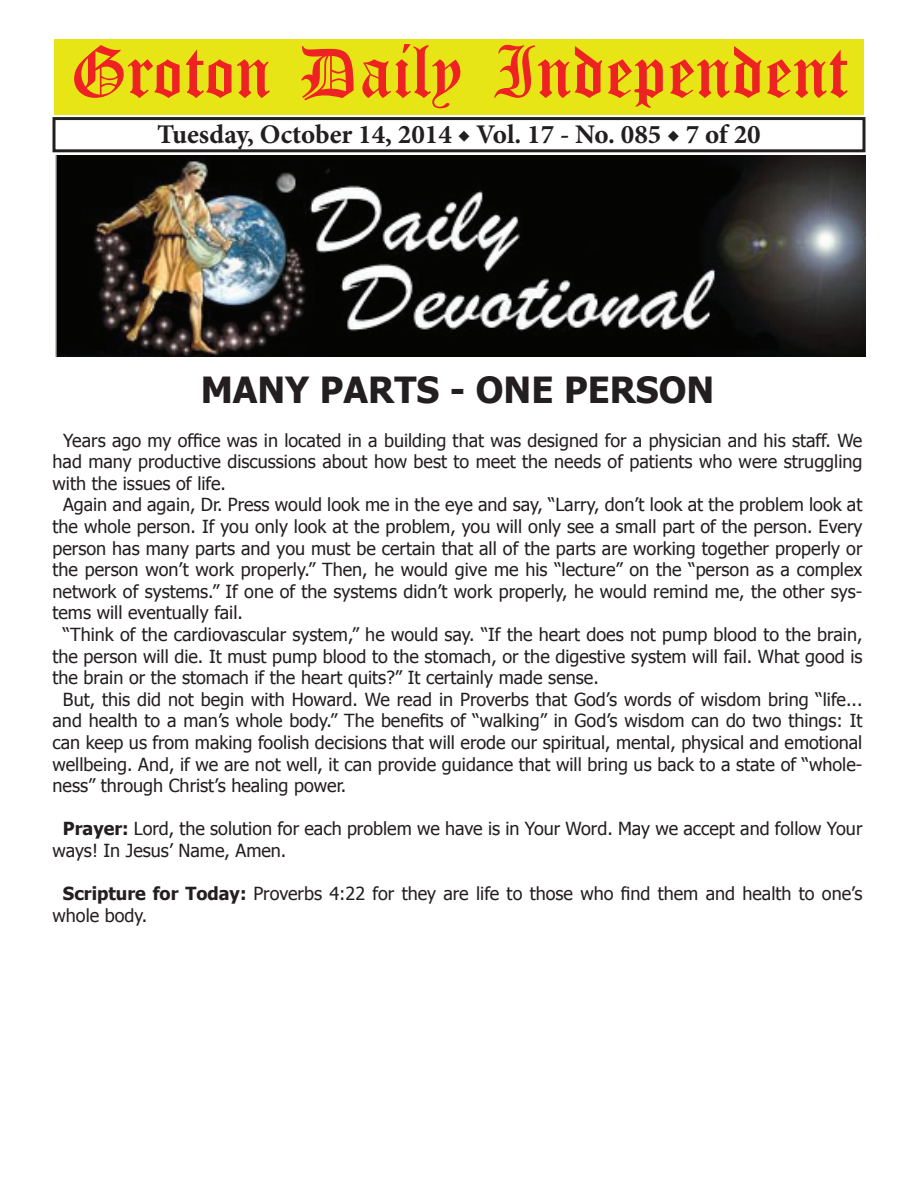
<style>
.page{position:relative;width:918px;height:1188px;background:#fff}
.page>*{position:absolute;margin:0;border:0;box-sizing:border-box;transform-origin:0 0}
.t1{font:54px "Old English Five";color:#ee2123}
.t2{font:700 36px "Tahoma";color:#231f20}
.t3{font:700 27px "Minion Pro";color:#231f20}
.t4{font:18px/21.6px "Tahoma";color:#231f20}
.s1{font-weight:700}
</style>
<div class="page">
<div style="left:52px;top:117px;width:814px;height:35px;border:3px solid #231f20"></div>
<div style="left:54px;top:40px;width:810px;height:75px;background:#e7e515"></div>
<img style="left:56px;top:155px;width:810px;height:201px">
<h1 class="t1" style="left:70px;top:47px;width:779px">Groton Daily Independent</h1>
<h3 class="t3" style="left:157px;top:116px;width:605px">Tuesday, October 14, 2014 ◆ Vol. 17 - No. 085 ◆ 7 of 20</h3>
<h2 class="t2" style="left:201px;top:365px;width:515px">MANY PARTS - ONE PERSON</h2>
<p class="t4" style="left:63px;top:428px;width:801px">Years ago my office was in located in a building that was designed for a physician and his staff. We</p>
<p class="t4" style="left:53px;top:450px;width:811px">had many productive discussions about how best to meet the needs of patients who were struggling</p>
<p class="t4" style="left:53px;top:472px;width:175px">with the issues of life.</p>
<p class="t4" style="left:63px;top:493px;width:801px">Again and again, Dr. Press would look me in the eye and say, “Larry, don’t look at the problem look at</p>
<p class="t4" style="left:53px;top:515px;width:811px">the whole person. If you only look at the problem, you will only see a small part of the person. Every</p>
<p class="t4" style="left:53px;top:536px;width:811px">person has many parts and you must be certain that all of the parts are working together properly or</p>
<p class="t4" style="left:53px;top:558px;width:811px">the person won’t work properly.” Then, he would give me his “lecture” on the “person as a complex</p>
<p class="t4" style="left:53px;top:580px;width:812px">network of systems.” If one of the systems didn’t work properly, he would remind me, the other sys-</p>
<p class="t4" style="left:53px;top:601px;width:192px">tems will eventually fail.</p>
<p class="t4" style="left:63px;top:623px;width:801px">“Think of the cardiovascular system,” he would say. “If the heart does not pump blood to the brain,</p>
<p class="t4" style="left:53px;top:644px;width:812px">the person will die. It must pump blood to the stomach, or the digestive system will fail. What good is</p>
<p class="t4" style="left:53px;top:666px;width:548px">the brain or the stomach if the heart quits?” It certainly made sense.</p>
<p class="t4" style="left:63px;top:688px;width:801px">But, this did not begin with Howard. We read in Proverbs that God’s words of wisdom bring “life...</p>
<p class="t4" style="left:53px;top:709px;width:811px">and health to a man’s whole body.” The benefits of “walking” in God’s wisdom can do two things: It</p>
<p class="t4" style="left:53px;top:731px;width:811px">can keep us from making foolish decisions that will erode our spiritual, mental, physical and emotional</p>
<p class="t4" style="left:53px;top:752px;width:811px">wellbeing. And, if we are not well, it can provide guidance that will bring us back to a state of “whole-</p>
<p class="t4" style="left:53px;top:774px;width:295px">ness” through Christ’s healing power.</p>
<p class="t4" style="left:53px;top:817px;width:811px;text-indent:10px"><span class="s1">Prayer:</span> Lord, the solution for each problem we have is in Your Word. May we accept and follow Your ways! In Jesus’ Name, Amen.</p>
<p class="t4" style="left:53px;top:882px;width:811px;text-indent:10px"><span class="s1">Scripture for Today:</span> Proverbs 4:22 for they are life to those who find them and health to one’s whole body.</p>
</div>
